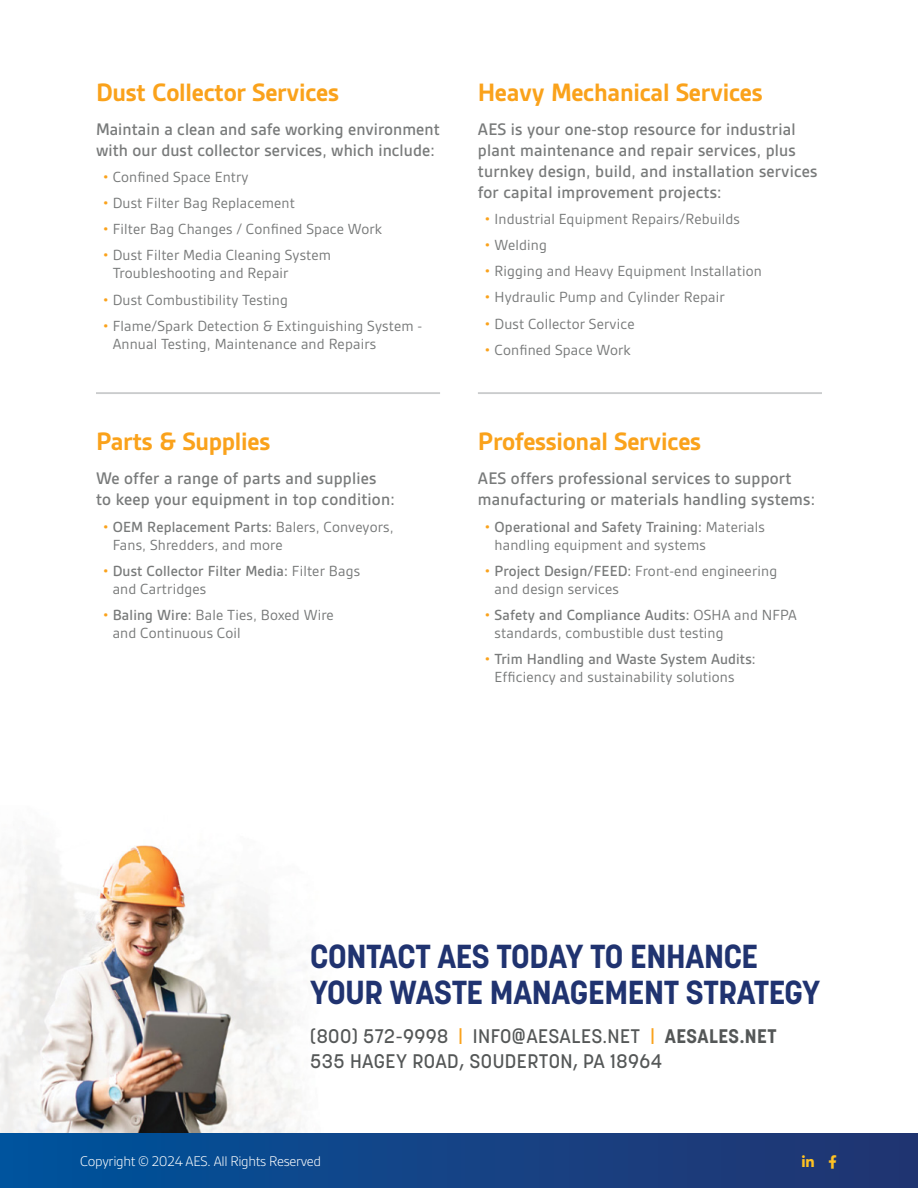
<style>
.page{position:relative;width:918px;height:1188px;background:#fff}
.page>*{position:absolute;margin:0;border:0;box-sizing:border-box;transform-origin:0 0}
.t1{font:700 33px/36px "Korolev";letter-spacing:-.01em;color:#203370}
.t2{font:700 27px "Gesta";letter-spacing:-.01em;color:#faa21b}
.t3{font:500 19.5px/25.5px "Korolev";letter-spacing:.025em;color:#545757}
.t4{font:500 18px/21px "Gesta";letter-spacing:.01em;color:#787a7a}
.t5{font:15.75px/18px "Gesta";letter-spacing:.01em;color:#787a7a}
.t6{font:500 15.75px/18px "Gesta";letter-spacing:.01em;color:#787a7a}
.t7{font:300 15px "Gesta";letter-spacing:-.02em;color:#fff}
.t8{font:13.5px "Font Awesome 5 Brands";color:#ffc222}
.s1{color:#faa21b}
.s2{font-weight:500}
.s3{font-weight:400;color:#faa21b}
.s4{font-weight:400}
.s5{font-weight:700}
</style>
<div class="page">
<img style="left:0;top:845px;width:307px;height:288px">
<div style="left:0;top:1133px;width:918px;height:55px;background:linear-gradient(to right,#00539c,#243470)"></div>
<hr style="left:96px;top:392px;width:344px;height:2px;background:#96999b">
<hr style="left:478px;top:392px;width:344px;height:2px;background:#96999b">
<svg style="left:802px;top:1155px;width:12px;height:12px"></svg>
<svg style="left:829px;top:1155px;width:7px;height:14px"></svg>
<h2 class="t2" style="left:96px;top:77px;width:245px">Dust Collector Services</h2>
<h2 class="t2" style="left:478px;top:77px;width:286px">Heavy Mechanical Services</h2>
<p class="t4" style="left:96px;top:118px;width:345px">Maintain a clean and safe working environment with our dust collector services, which include:</p>
<p class="t4" style="left:478px;top:118px;width:341px">AES is your one-stop resource for industrial plant maintenance and repair services, plus turnkey design, build, and installation services for capital improvement projects:</p>
<p class="t5" style="left:103px;top:168px;width:147px"><span class="s1">•</span> Confined Space Entry</p>
<p class="t5" style="left:103px;top:194px;width:194px"><span class="s1">•</span> Dust Filter Bag Replacement</p>
<p class="t5" style="left:103px;top:220px;width:281px"><span class="s1">•</span> Filter Bag Changes / Confined Space Work</p>
<p class="t5" style="left:113px;top:246px;width:220px;text-indent:-10px"><span class="s1">•</span> Dust Filter Media Cleaning System<br>Troubleshooting and Repair</p>
<p class="t5" style="left:103px;top:290px;width:187px"><span class="s1">•</span> Dust Combustibility Testing</p>
<p class="t5" style="left:113px;top:316px;width:311px;text-indent:-10px"><span class="s1">•</span> Flame/Spark Detection &amp; Extinguishing System -<br>Annual Testing, Maintenance and Repairs</p>
<p class="t5" style="left:485px;top:210px;width:257px"><span class="s1">•</span> Industrial Equipment Repairs/Rebuilds</p>
<p class="t5" style="left:485px;top:236px;width:64px"><span class="s1">•</span> Welding</p>
<p class="t5" style="left:485px;top:262px;width:279px"><span class="s1">•</span> Rigging and Heavy Equipment Installation</p>
<p class="t5" style="left:485px;top:288px;width:242px"><span class="s1">•</span> Hydraulic Pump and Cylinder Repair</p>
<p class="t5" style="left:485px;top:314px;width:151px"><span class="s1">•</span> Dust Collector Service</p>
<p class="t5" style="left:485px;top:340px;width:148px"><span class="s1">•</span> Confined Space Work</p>
<h2 class="t2" style="left:96px;top:426px;width:176px">Parts &amp; Supplies</h2>
<h2 class="t2" style="left:478px;top:426px;width:225px">Professional Services</h2>
<p class="t4" style="left:96px;top:468px;width:300px">We offer a range of parts and supplies to keep your equipment in top condition:</p>
<p class="t5" style="left:113px;top:518px;width:283px;text-indent:-10px"><span class="s1">•</span> <span class="s2">OEM Replacement Parts:</span> Balers, Conveyors,<br>Fans, Shredders, and more</p>
<p class="t6" style="left:113px;top:562px;width:249px;text-indent:-10px"><span class="s3">•</span> Dust Collector Filter Media: <span class="s4">Filter Bags and Cartridges</span></p>
<p class="t5" style="left:113px;top:606px;width:223px;text-indent:-10px"><span class="s1">•</span> <span class="s2">Baling Wire:</span> Bale Ties, Boxed Wire and Continuous Coil</p>
<p class="t4" style="left:478px;top:468px;width:339px">AES offers professional services to support manufacturing or materials handling systems:</p>
<p class="t5" style="left:495px;top:518px;width:272px;text-indent:-10px"><span class="s1">•</span> <span class="s2">Operational and Safety Training:</span> Materials handling equipment and systems</p>
<p class="t5" style="left:495px;top:562px;width:284px;text-indent:-10px"><span class="s1">•</span> <span class="s2">Project Design/FEED:</span> Front-end engineering and design services</p>
<p class="t5" style="left:495px;top:606px;width:304px;text-indent:-10px"><span class="s1">•</span> <span class="s2">Safety and Compliance Audits:</span> OSHA and NFPA standards, combustible dust testing</p>
<p class="t5" style="left:495px;top:650px;width:263px;text-indent:-10px"><span class="s1">•</span> <span class="s2">Trim Handling and Waste System Audits:<br></span>Efficiency and sustainability solutions</p>
<h1 class="t1" style="left:310px;top:939px;width:512px">CONTACT AES TODAY TO ENHANCE<br>YOUR WASTE MANAGEMENT STRATEGY</h1>
<p class="t3" style="left:310px;top:1023px;width:468px">(800) 572-9998 <span class="s1">|</span> INFO@AESALES.NET <span class="s1">|</span> <span class="s5">AESALES.NET<br></span>535 HAGEY ROAD, SOUDERTON, PA 18964</p>
<p class="t7" style="left:80px;top:1153px;width:242px">Copyright © 2024 AES. All Rights Reserved</p>
<p class="t8" style="left:802px;top:1155px;width:13px">●■■■</p>
</div>
